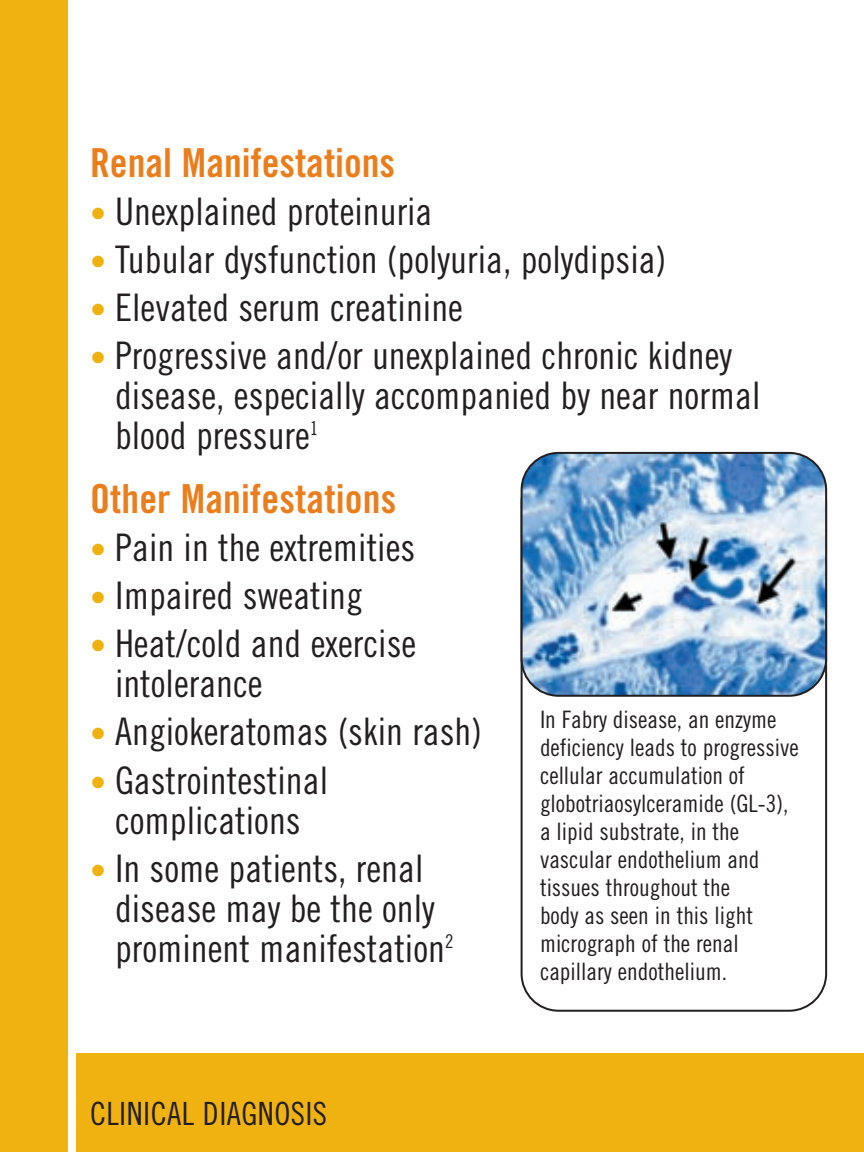
<style>
.page{position:relative;width:864px;height:1152px;background:#fff}
.page>*{position:absolute;margin:0;border:0;box-sizing:border-box;transform-origin:0 0}
.t1{font:40px "Trade Gothic Bold Cond Twenty";color:#ea7e1d}
.t2{font:38px/40px "Trade Gothic Cond Eighteen";color:#231f20}
.t3{font:32px "Trade Gothic Cond Eighteen";letter-spacing:.015em;color:#231f20}
.t4{font:24px/28px "Trade Gothic Cond Eighteen";color:#231f20}
.s1{font-size:32px;color:#efb211}
</style>
<div class="page">
<div style="left:0;top:0;width:70px;height:1152px;background:#efb211"></div>
<div style="left:0;top:1054px;width:864px;height:98px;background:#efb211"></div>
<div style="left:521px;top:464px;width:306px;height:548px;border:4px solid #231f20;border-radius:38px"></div>
<img style="left:522px;top:453px;width:304px;height:243px;border-radius:37px">
<div style="left:521px;top:452px;width:306px;height:245px;border:4px solid #231f20;border-radius:38px"></div>
<div style="left:68px;top:0;width:8px;height:1152px;background:#fff"></div>
<p class="t1" style="left:90px;top:148px;width:307px">Renal Manifestations</p>
<p class="t2" style="left:90px;top:194px;width:344px"><span class="s1">•</span> Unexplained proteinuria</p>
<p class="t2" style="left:90px;top:243px;width:578px"><span class="s1">•</span> Tubular dysfunction (polyuria, polydipsia)</p>
<p class="t2" style="left:90px;top:291px;width:375px"><span class="s1">•</span> Elevated serum creatinine</p>
<p class="t2" style="left:115px;top:339px;width:647px;text-indent:-25px"><span class="s1">•</span> Progressive and/or unexplained chronic kidney disease, especially accompanied by near normal blood pressure<sup>1</sup></p>
<p class="t1" style="left:90px;top:484px;width:308px">Other Manifestations</p>
<p class="t2" style="left:90px;top:531px;width:327px"><span class="s1">•</span> Pain in the extremities</p>
<p class="t2" style="left:90px;top:579px;width:274px"><span class="s1">•</span> Impaired sweating</p>
<p class="t2" style="left:115px;top:627px;width:303px;text-indent:-25px"><span class="s1">•</span> Heat/cold and exercise intolerance</p>
<p class="t2" style="left:90px;top:715px;width:394px"><span class="s1">•</span> Angiokeratomas (skin rash)</p>
<p class="t2" style="left:90px;top:763px;width:240px;text-align:center"><span class="s1">•</span> Gastrointestinal complications</p>
<p class="t2" style="left:115px;top:851px;width:340px;text-indent:-25px"><span class="s1">•</span> In some patients, renal disease may be the only prominent manifestation<sup>2</sup></p>
<p class="t4" style="left:540px;top:707px;width:260px">In Fabry disease, an enzyme deficiency leads to progressive cellular accumulation of globotriaosylceramide (GL-3), a lipid substrate, in the vascular endothelium and tissues throughout the<br>body as seen in this light micrograph of the renal capillary endothelium.</p>
<p class="t3" style="left:90px;top:1102px;width:239px">CLINICAL DIAGNOSIS</p>
</div>
